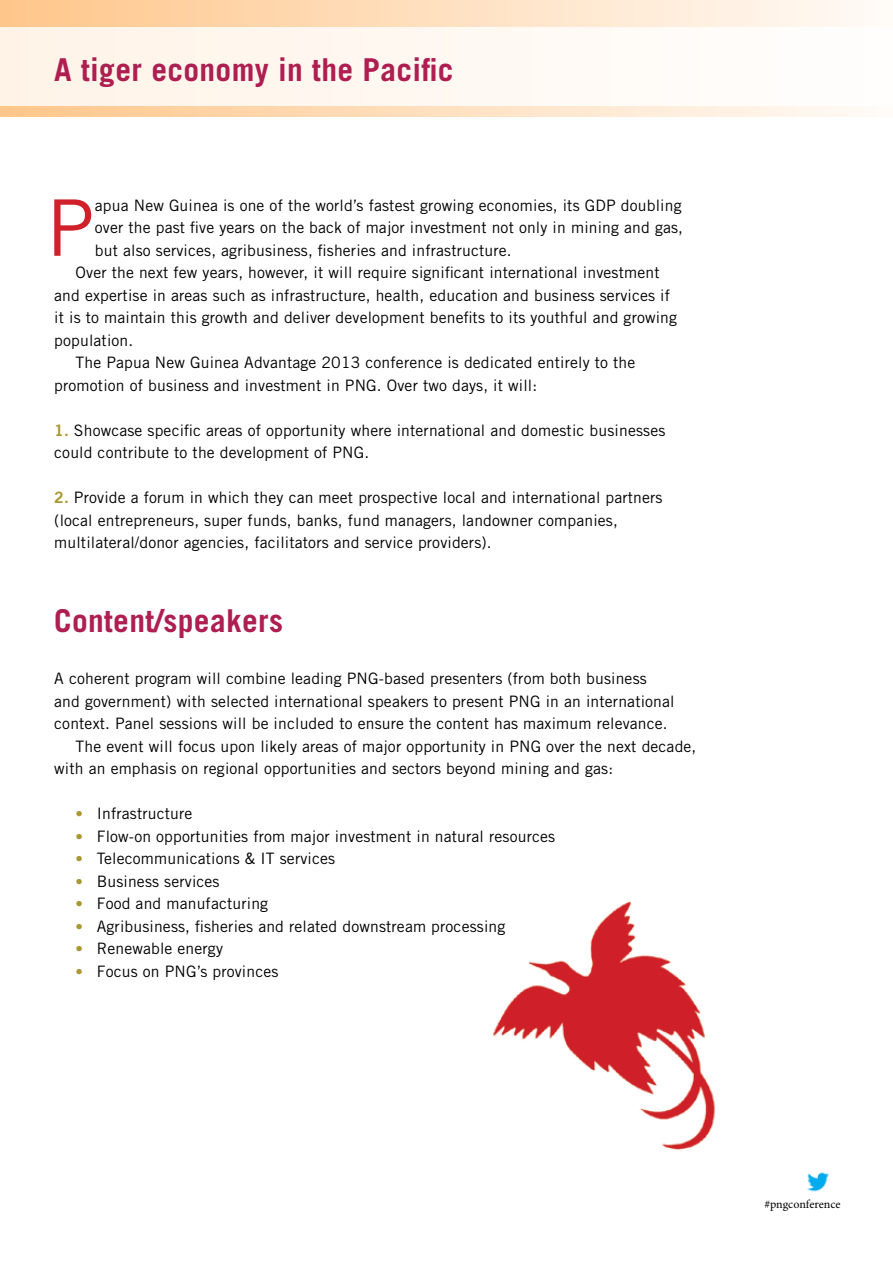
<style>
.page{position:relative;width:893px;height:1263px;background:#fff}
.page>*{position:absolute;margin:0;border:0;box-sizing:border-box;transform-origin:0 0}
.t1{font:78.15px "Trade Gothic";color:#d0202a}
.t2{font:700 31.5px "Trade Gothic";letter-spacing:.01em;color:#ae1e51}
.t3{font:15.75px/22.5px "Trade Gothic";letter-spacing:.01em;color:#000}
.t4{font:12px "Minion Pro";letter-spacing:-.005em;color:#000}
.s1{font-family:"Trade Gothic Bold Two";color:#a99732}
.s2{font-size:15px;color:#a99732}
</style>
<div class="page">
<div style="left:0;top:0;width:893px;height:117px;background:linear-gradient(to right,#ffc68a,#fffbf8)"></div>
<div style="left:0;top:28px;width:893px;height:78px;background:#fff9f2"></div>
<img style="left:493px;top:901px;width:222px;height:249px">
<img style="left:807px;top:1172px;width:22px;height:20px">
<h2 class="t2" style="left:54px;top:50px;width:401px">A tiger economy in the Pacific</h2>
<h1 class="t1" style="left:46px;top:181px;width:49px">P</h1>
<p class="t3" style="left:95px;top:194px;width:588px">apua New Guinea is one of the world’s fastest growing economies, its GDP doubling</p>
<p class="t3" style="left:95px;top:216px;width:590px">over the past five years on the back of major investment not only in mining and gas,</p>
<p class="t3" style="left:95px;top:239px;width:418px">but also services, agribusiness, fisheries and infrastructure.</p>
<p class="t3" style="left:76px;top:261px;width:586px">Over the next few years, however, it will require significant international investment</p>
<p class="t3" style="left:54px;top:284px;width:617px">and expertise in areas such as infrastructure, health, education and business services if</p>
<p class="t3" style="left:54px;top:306px;width:624px">it is to maintain this growth and deliver development benefits to its youthful and growing</p>
<p class="t3" style="left:54px;top:329px;width:81px">population.</p>
<p class="t3" style="left:76px;top:351px;width:561px">The Papua New Guinea Advantage 2013 conference is dedicated entirely to the</p>
<p class="t3" style="left:54px;top:374px;width:484px">promotion of business and investment in PNG. Over two days, it will:</p>
<p class="t3" style="left:54px;top:419px;width:613px"><span class="s1">1.</span> Showcase specific areas of opportunity where international and domestic businesses could contribute to the development of PNG.</p>
<p class="t3" style="left:54px;top:486px;width:610px"><span class="s1">2.</span> Provide a forum in which they can meet prospective local and international partners (local entrepreneurs, super funds, banks, fund managers, landowner companies, multilateral/donor agencies, facilitators and service providers).</p>
<h2 class="t2" style="left:54px;top:602px;width:230px">Content/speakers</h2>
<p class="t3" style="left:54px;top:667px;width:594px">A coherent program will combine leading PNG-based presenters (from both business</p>
<p class="t3" style="left:54px;top:689px;width:622px">and government) with selected international speakers to present PNG in an international</p>
<p class="t3" style="left:54px;top:712px;width:615px">context. Panel sessions will be included to ensure the content has maximum relevance.</p>
<p class="t3" style="left:76px;top:734px;width:622px">The event will focus upon likely areas of major opportunity in PNG over the next decade,</p>
<p class="t3" style="left:54px;top:757px;width:560px">with an emphasis on regional opportunities and sectors beyond mining and gas:</p>
<p class="t3" style="left:76px;top:802px;width:118px"><span class="s2">•</span> Infrastructure</p>
<p class="t3" style="left:76px;top:824px;width:481px"><span class="s2">•</span> Flow-on opportunities from major investment in natural resources</p>
<p class="t3" style="left:76px;top:847px;width:261px"><span class="s2">•</span> Telecommunications &amp; IT services</p>
<p class="t3" style="left:76px;top:869px;width:146px"><span class="s2">•</span> Business services</p>
<p class="t3" style="left:76px;top:892px;width:194px"><span class="s2">•</span> Food and manufacturing</p>
<p class="t3" style="left:76px;top:914px;width:431px"><span class="s2">•</span> Agribusiness, fisheries and related downstream processing</p>
<p class="t3" style="left:76px;top:937px;width:149px"><span class="s2">•</span> Renewable energy</p>
<p class="t3" style="left:76px;top:959px;width:204px"><span class="s2">•</span> Focus on PNG’s provinces</p>
<p class="t4" style="left:764px;top:1196px;width:78px">#pngconference</p>
</div>
